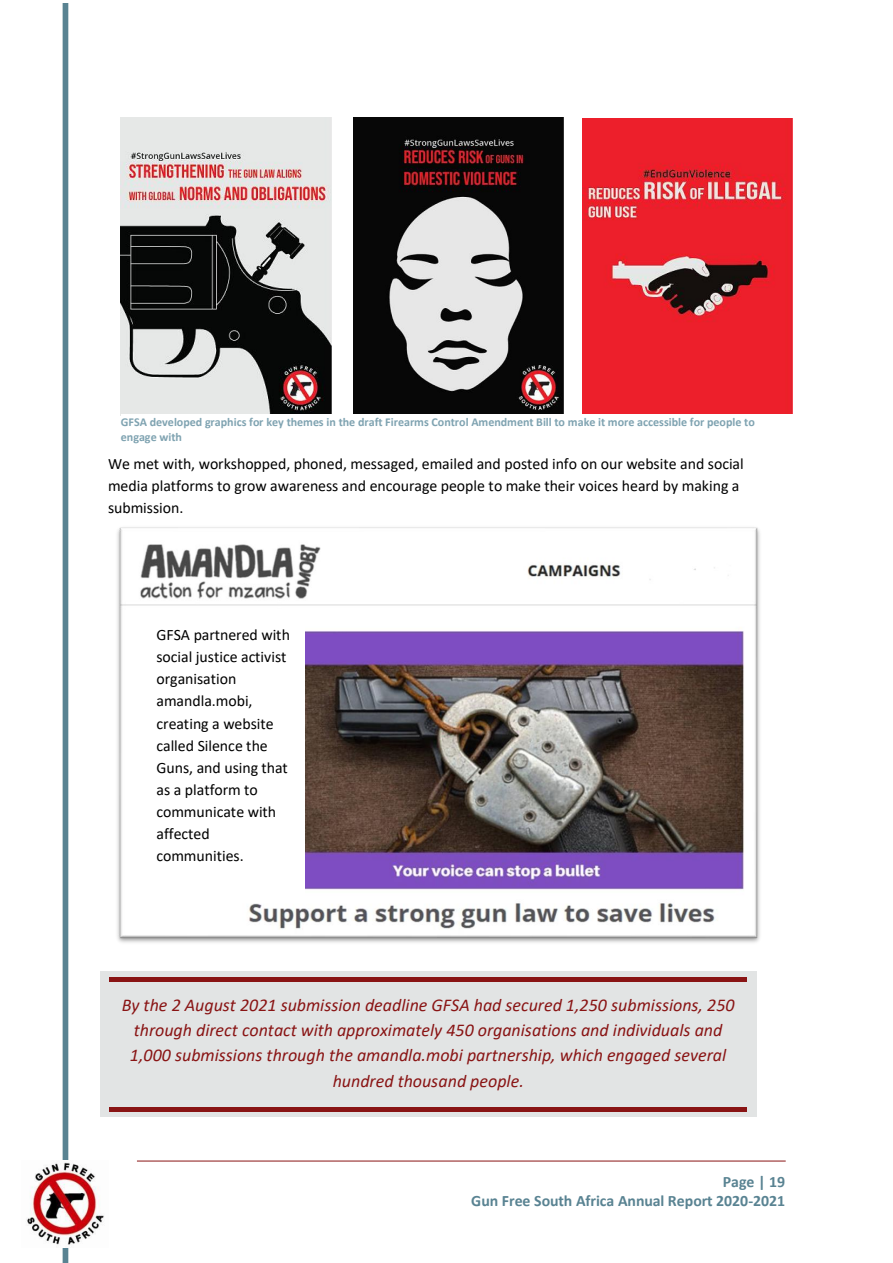
<style>
.page{position:relative;width:893px;height:1263px;background:#fff}
.page>*{position:absolute;margin:0;border:0;box-sizing:border-box;transform-origin:0 0}
.t1{font:italic 18px/25.2px "Calibri";color:#891414;text-align:center}
.t2{font:15.9px/22px "Calibri";color:#000}
.t3{font:700 15.9px/19.2px "Calibri";letter-spacing:-.005em;color:#598392;text-align:right}
.t4{font:700 12px/14.5px "Calibri";color:#7fa3b1}
</style>
<div class="page">
<div style="left:63px;top:3px;width:5px;height:1260px;background:#598392"></div>
<img style="left:26px;top:1161px;width:78px;height:86px">
<hr style="left:137px;top:1161px;width:649px;height:1px;background:#891414">
<img style="left:120px;top:118px;width:211px;height:298px">
<img style="left:353px;top:118px;width:211px;height:296px">
<img style="left:582px;top:118px;width:211px;height:296px">
<div style="left:121px;top:414px;width:671px;height:42px;background:#fff"></div>
<img style="left:117px;top:527px;width:643px;height:416px">
<div style="left:145px;top:619px;width:159px;height:279px;background:#fff"></div>
<div style="left:100px;top:971px;width:656px;height:146px;background:#e2e4e4"></div>
<div style="left:109px;top:977px;width:638px;height:5px;background:#891414"></div>
<hr style="left:109px;top:1107px;width:638px;height:4px;background:#891414">
<p class="t4" style="left:121px;top:416px;width:636px">GFSA developed graphics for key themes in the draft Firearms Control Amendment Bill to make it more accessible for people to engage with</p>
<p class="t2" style="left:108px;top:454px;width:637px">We met with, workshopped, phoned, messaged, emailed and posted info on our website and social media platforms to grow awareness and encourage people to make their voices heard by making a submission.</p>
<p class="t2" style="left:156px;top:625px;width:135px">GFSA partnered with social justice activist organisation amandla.mobi, creating a website called Silence the<br>Guns, and using that as a platform to communicate with affected communities.</p>
<p class="t1" style="left:122px;top:994px;width:614px">By the 2 August 2021 submission deadline GFSA had secured 1,250 submissions, 250 through direct contact with approximately 450 organisations and individuals and 1,000 submissions through the amandla.mobi partnership, which engaged several hundred thousand people.</p>
<p class="t3" style="left:471px;top:1173px;width:315px">Page | 19<br>Gun Free South Africa Annual Report 2020-2021</p>
</div>
